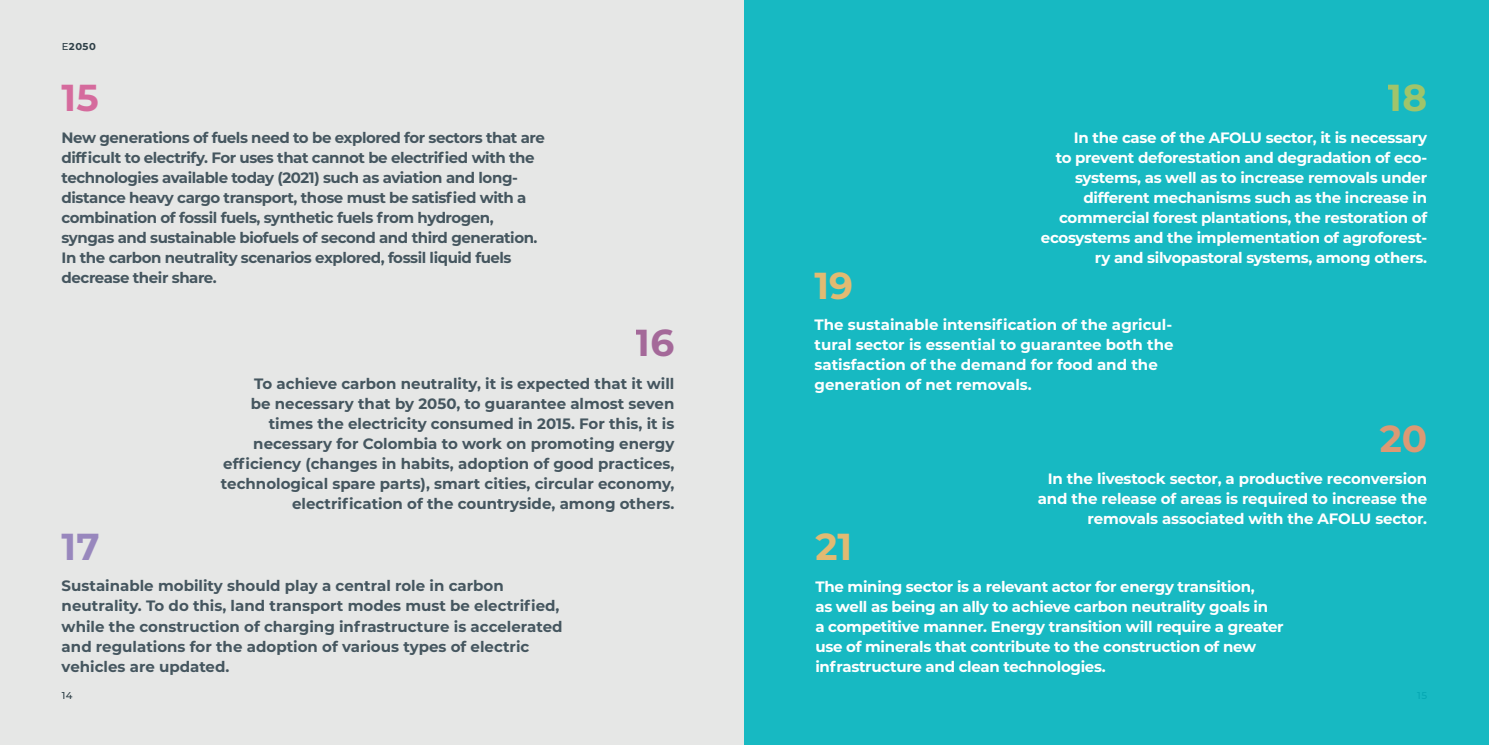
<style>
.page{position:relative;width:1489px;height:745px;background:#fff}
.page>*{position:absolute;margin:0;border:0;box-sizing:border-box;transform-origin:0 0}
.t1{font:700 37.5px "Montserrat";color:#fabb69}
.t2{font:700 37.5px "Montserrat";color:#d45e95}
.t3{font:700 37.5px "Montserrat";color:#9d5b91}
.t4{font:700 37.5px "Montserrat";color:#907db9}
.t5{font:700 37.5px "Montserrat";color:#b0c661}
.t6{font:700 37.5px "Montserrat";color:#f3966c}
.t7{font:700 15px/20px "Montserrat";letter-spacing:-.02em;color:#fff;text-align:right}
.t8{font:700 15px/20px "Montserrat";letter-spacing:-.005em;color:#45565f;text-align:right}
.t9{font:700 15px/20px "Montserrat";letter-spacing:-.03em;color:#45565f}
.t10{font:700 15px/20px "Montserrat";color:#fff}
.t11{font:700 10px "Montserrat";color:#2e3f47}
.t12{font:500 10px "Montserrat";color:#2e3f47}
.s1{font-weight:500}
</style>
<div class="page">
<div style="left:0;top:0;width:1488px;height:744px;background:#e6e7e6"></div>
<div style="left:744px;top:0;width:744px;height:744px;background:#17b9c2"></div>
<p class="t11" style="left:62px;top:39px;width:36px"><span class="s1">E</span>2050</p>
<h1 class="t2" style="left:62px;top:70px;width:39px">15</h1>
<p class="t9" style="left:62px;top:127px;width:485px">New generations of fuels need to be explored for sectors that are difficult to electrify. For uses that cannot be electrified with the technologies available today (2021) such as aviation and long&shy;distance heavy cargo transport, those must be satisfied with a combination of fossil fuels, synthetic fuels from hydrogen, syngas and sustainable biofuels of second and third generation.<br>In the carbon neutrality scenarios explored, fossil liquid fuels decrease their share.</p>
<h1 class="t3" style="left:636px;top:315px;width:40px">16</h1>
<p class="t8" style="left:221px;top:373px;width:455px">To achieve carbon neutrality, it is expected that it will<br>be necessary that by 2050, to guarantee almost seven times the electricity consumed in 2015. For this, it is necessary for Colombia to work on promoting energy efficiency (changes in habits, adoption of good practices, technological spare parts), smart cities, circular economy, electrification of the countryside, among others.</p>
<h1 class="t4" style="left:62px;top:519px;width:39px">17</h1>
<p class="t8" style="left:62px;top:575px;width:502px;text-align:left">Sustainable mobility should play a central role in carbon neutrality. To do this, land transport modes must be electrified, while the construction of charging infrastructure is accelerated and regulations for the adoption of various types of electric vehicles are updated.</p>
<p class="t12" style="left:62px;top:687px;width:12px">14</p>
<h1 class="t5" style="left:1387px;top:70px;width:41px">18</h1>
<p class="t7" style="left:1040px;top:127px;width:388px">In the case of the AFOLU sector, it is necessary<br>to prevent deforestation and degradation of eco&shy;systems, as well as to increase removals under different mechanisms such as the increase in commercial forest plantations, the restoration of ecosystems and the implementation of agroforest&shy;ry and silvopastoral systems, among others.</p>
<h1 class="t1" style="left:814px;top:258px;width:40px">19</h1>
<p class="t10" style="left:814px;top:314px;width:361px">The sustainable intensification of the agricul&shy;tural sector is essential to guarantee both the satisfaction of the demand for food and the generation of net removals.</p>
<h1 class="t6" style="left:1379px;top:411px;width:49px">20</h1>
<p class="t7" style="left:1037px;top:467px;width:391px">In the livestock sector, a productive reconversion and the release of areas is required to increase the removals associated with the AFOLU sector.</p>
<h1 class="t1" style="left:815px;top:519px;width:38px">21</h1>
<p class="t7" style="left:815px;top:575px;width:469px;text-align:left">The mining sector is a relevant actor for energy transition,<br>as well as being an ally to achieve carbon neutrality goals in<br>a competitive manner. Energy transition will require a greater use of minerals that contribute to the construction of new infrastructure and clean technologies.</p>
</div>
